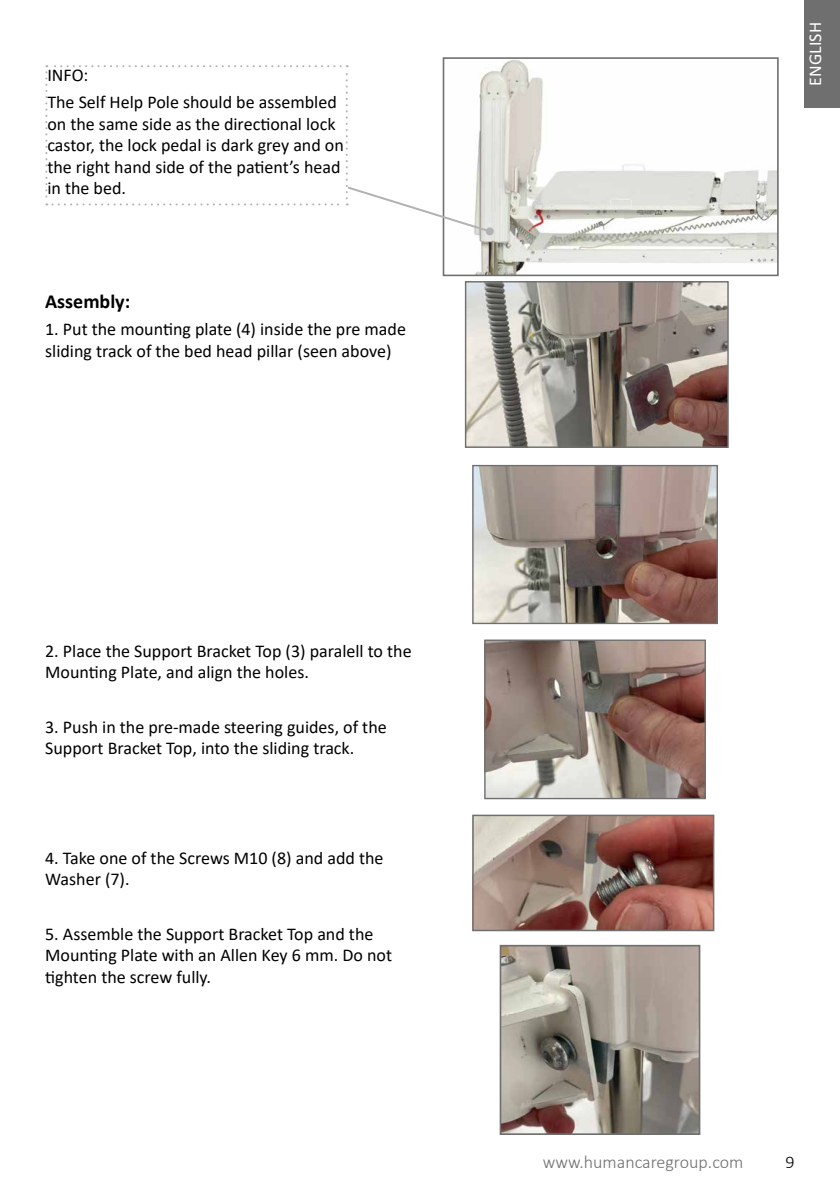
<style>
.page{position:relative;width:840px;height:1191px;background:#fff}
.page>*{position:absolute;margin:0;border:0;box-sizing:border-box;transform-origin:0 0}
.t1{font:700 20px "Calibri";color:#000}
.t2{font:18px/21.6px "Calibri";color:#000}
.t3{font:300 18px "Calibri";color:#706f6f}
.t4{font:18px "Calibri";color:#fff}
.t5{font:300 18px "Calibri";color:#000}
</style>
<div class="page">
<div style="left:803px;top:0;width:36px;height:108px;background:#706f6f"></div>
<hr style="left:0;top:0;width:1px;height:108px;background:#706f6f">
<img style="left:466px;top:283px;width:260px;height:163px">
<div style="left:464px;top:281px;width:264px;height:167px;border:1px solid #706f6f"></div>
<img style="left:474px;top:467px;width:241px;height:155px">
<div style="left:472px;top:465px;width:245px;height:159px;border:1px solid #706f6f"></div>
<img style="left:486px;top:641px;width:217px;height:156px">
<div style="left:484px;top:639px;width:221px;height:160px;border:1px solid #706f6f"></div>
<img style="left:475px;top:60px;width:300px;height:213px">
<div style="left:442px;top:57px;width:336px;height:219px;border:2px solid #706f6f"></div>
<div style="left:485px;top:227px;width:8px;height:8px;background:#b3b2b2;border-radius:50%"></div>
<svg style="left:45px;top:65px;width:447px;height:169px"></svg>
<img style="left:475px;top:817px;width:236px;height:111px">
<div style="left:472px;top:814px;width:242px;height:117px;border:2px solid #706f6f"></div>
<img style="left:502px;top:948px;width:195px;height:184px">
<div style="left:499px;top:945px;width:201px;height:190px;border:2px solid #706f6f"></div>
<p class="t2" style="left:47px;top:61px;width:291px;line-height:27.2px">INFO:<br>The Self Help Pole should be assembled</p>
<p class="t2" style="left:47px;top:112px;width:298px">on the same side as the directional lock castor, the lock pedal is dark grey and on the right hand side of the patient’s head in the bed.</p>
<p class="t1" style="left:45px;top:287px;width:87px">Assembly:</p>
<p class="t2" style="left:45px;top:318px;width:362px">1. Put the mounting plate (4) inside the pre made sliding track of the bed head pillar (seen above)</p>
<p class="t2" style="left:45px;top:639px;width:368px">2. Place the Support Bracket Top (3) paralell to the<br>Mounting Plate, and align the holes.</p>
<p class="t2" style="left:45px;top:715px;width:343px">3. Push in the pre-made steering guides, of the<br>Support Bracket Top, into the sliding track.</p>
<p class="t2" style="left:45px;top:846px;width:339px">4. Take one of the Screws M10 (8) and add the<br>Washer (7).</p>
<p class="t2" style="left:45px;top:922px;width:348px">5. Assemble the Support Bracket Top and the<br>Mounting Plate with an Allen Key 6 mm. Do not tighten the screw fully.</p>
<p class="t4" style="left:802px;top:86px;width:65px;rotate:-90deg">ENGLISH</p>
<p class="t3" style="left:542px;top:1151px;width:202px">www.humancaregroup.com</p>
<p class="t5" style="left:785px;top:1151px;width:11px">9</p>
</div>
